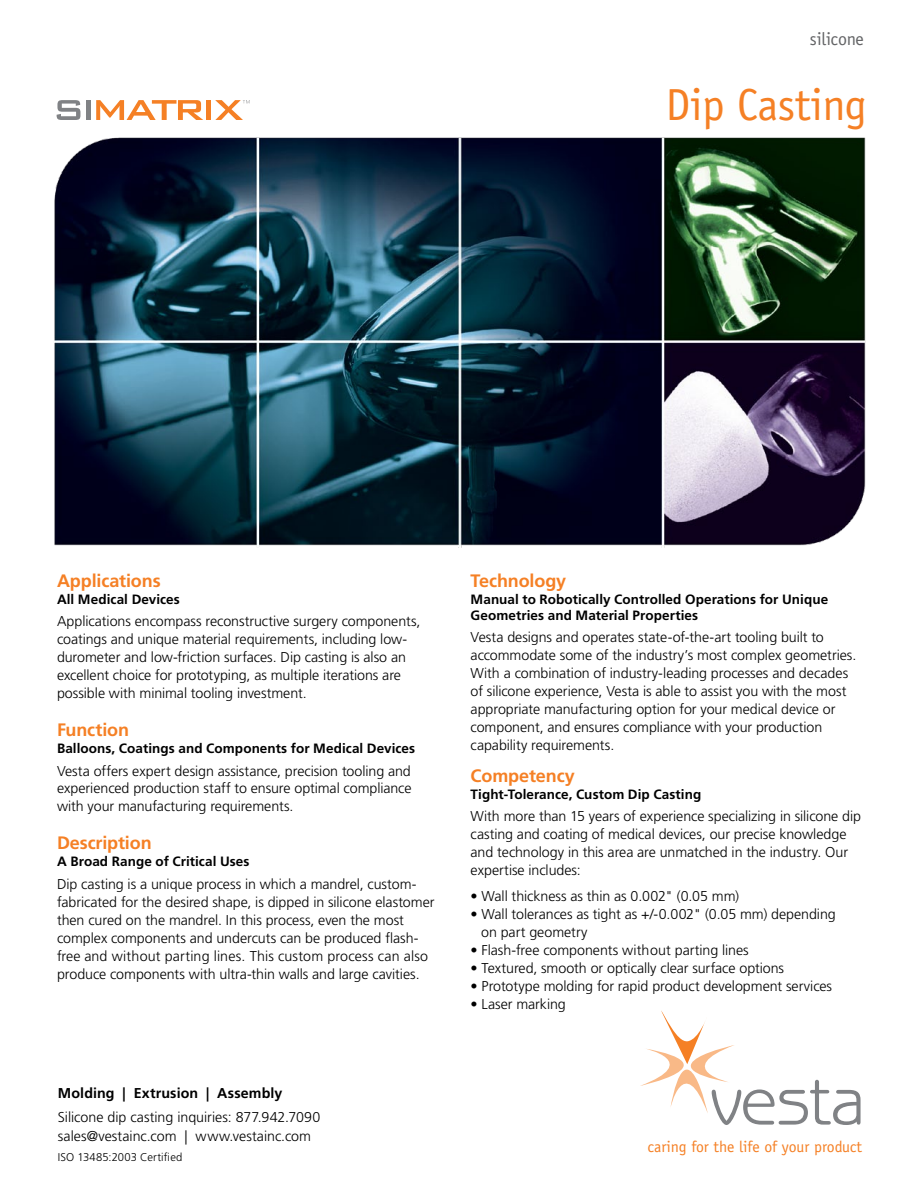
<style>
.page{position:relative;width:918px;height:1188px;background:#fff}
.page>*{position:absolute;margin:0;border:0;box-sizing:border-box;transform-origin:0 0}
.t1{font:45px "Officina Sans";letter-spacing:-.01em;color:#f58025}
.t2{font:700 18px "Frutiger LT Std";letter-spacing:-.005em;color:#f58025}
.t3{font:18px "Officina Sans";letter-spacing:-.01em;color:#636466}
.t4{font:15.75px "Officina Sans";color:#f58025}
.t5{font:300 14.25px/18px "Frutiger LT Std";letter-spacing:-.005em;color:#000}
.t6{font:700 14.25px "Frutiger LT Std";letter-spacing:.01em;color:#000}
.t7{font:700 13.5px/15.8px "Frutiger LT Std";letter-spacing:.005em;color:#000}
.t8{font:300 11.25px "Frutiger LT Std";letter-spacing:.015em;color:#000}
</style>
<div class="page">
<svg style="left:57px;top:100px;width:23px;height:20px"></svg>
<div style="left:86px;top:100px;width:5px;height:20px;background:#808285"></div>
<svg style="left:96px;top:100px;width:107px;height:20px"></svg>
<div style="left:206px;top:100px;width:5px;height:20px;background:#f58025"></div>
<svg style="left:215px;top:100px;width:35px;height:20px"></svg>
<svg style="left:640px;top:1010px;width:221px;height:115px"></svg>
<img style="left:54px;top:137px;width:812px;height:410px">
<p class="t3" style="left:810px;top:28px;width:56px">silicone</p>
<h1 class="t1" style="left:666px;top:78px;width:203px">Dip Casting</h1>
<p class="t2" style="left:57px;top:570px;width:105px">Applications</p>
<p class="t7" style="left:57px;top:591px;width:124px">All Medical Devices</p>
<p class="t5" style="left:57px;top:613px;width:365px">Applications encompass reconstructive surgery components, coatings and unique material requirements, including low&shy;durometer and low-friction surfaces. Dip casting is also an excellent choice for prototyping, as multiple iterations are possible with minimal tooling investment.</p>
<p class="t2" style="left:57px;top:719px;width:74px">Function</p>
<p class="t7" style="left:57px;top:741px;width:360px">Balloons, Coatings and Components for Medical Devices</p>
<p class="t5" style="left:57px;top:762px;width:356px;text-align:justify">Vesta offers expert design assistance, precision tooling and experienced production staff to ensure optimal compliance with your manufacturing requirements.</p>
<p class="t2" style="left:57px;top:832px;width:96px">Description</p>
<p class="t7" style="left:57px;top:854px;width:194px">A Broad Range of Critical Uses</p>
<p class="t5" style="left:57px;top:875px;width:379px">Dip casting is a unique process in which a mandrel, custom&shy;fabricated for the desired shape, is dipped in silicone elastomer then cured on the mandrel. In this process, even the most complex components and undercuts can be produced flash&shy;free and without parting lines. This custom process can also produce components with ultra-thin walls and large cavities.</p>
<p class="t6" style="left:58px;top:1085px;width:226px">Molding | Extrusion | Assembly</p>
<p class="t5" style="left:58px;top:1108px;width:264px;line-height:19.5px">Silicone dip casting inquiries: 877.942.7090 sales@vestainc.com | www.vestainc.com</p>
<p class="t8" style="left:58px;top:1151px;width:126px">ISO 13485:2003 Certified</p>
<p class="t2" style="left:471px;top:570px;width:97px">Technology</p>
<p class="t7" style="left:471px;top:591px;width:359px">Manual to Robotically Controlled Operations for Unique<br>Geometries and Material Properties</p>
<p class="t5" style="left:471px;top:628px;width:387px">Vesta designs and operates state-of-the-art tooling built to accommodate some of the industry’s most complex geometries.<br>With a combination of industry-leading processes and decades of silicone experience, Vesta is able to assist you with the most appropriate manufacturing option for your medical device or component, and ensures compliance with your production capability requirements.</p>
<p class="t2" style="left:471px;top:765px;width:106px">Competency</p>
<p class="t7" style="left:471px;top:786px;width:232px">Tight-Tolerance, Custom Dip Casting</p>
<p class="t5" style="left:471px;top:808px;width:392px">With more than 15 years of experience specializing in silicone dip casting and coating of medical devices, our precise knowledge and technology in this area are unmatched in the industry. Our expertise includes:</p>
<p class="t5" style="left:471px;top:887px;width:270px">• Wall thickness as thin as 0.002" (0.05 mm)</p>
<p class="t5" style="left:481px;top:905px;width:356px;text-indent:-11px">• Wall tolerances as tight as +/-0.002" (0.05 mm) depending on part geometry</p>
<p class="t5" style="left:471px;top:941px;width:280px">• Flash-free components without parting lines</p>
<p class="t5" style="left:471px;top:959px;width:315px">• Textured, smooth or optically clear surface options</p>
<p class="t5" style="left:471px;top:977px;width:363px">• Prototype molding for rapid product development services</p>
<p class="t5" style="left:471px;top:995px;width:97px">• Laser marking</p>
<p class="t4" style="left:648px;top:1137px;width:216px">caring for the life of your product</p>
</div>
